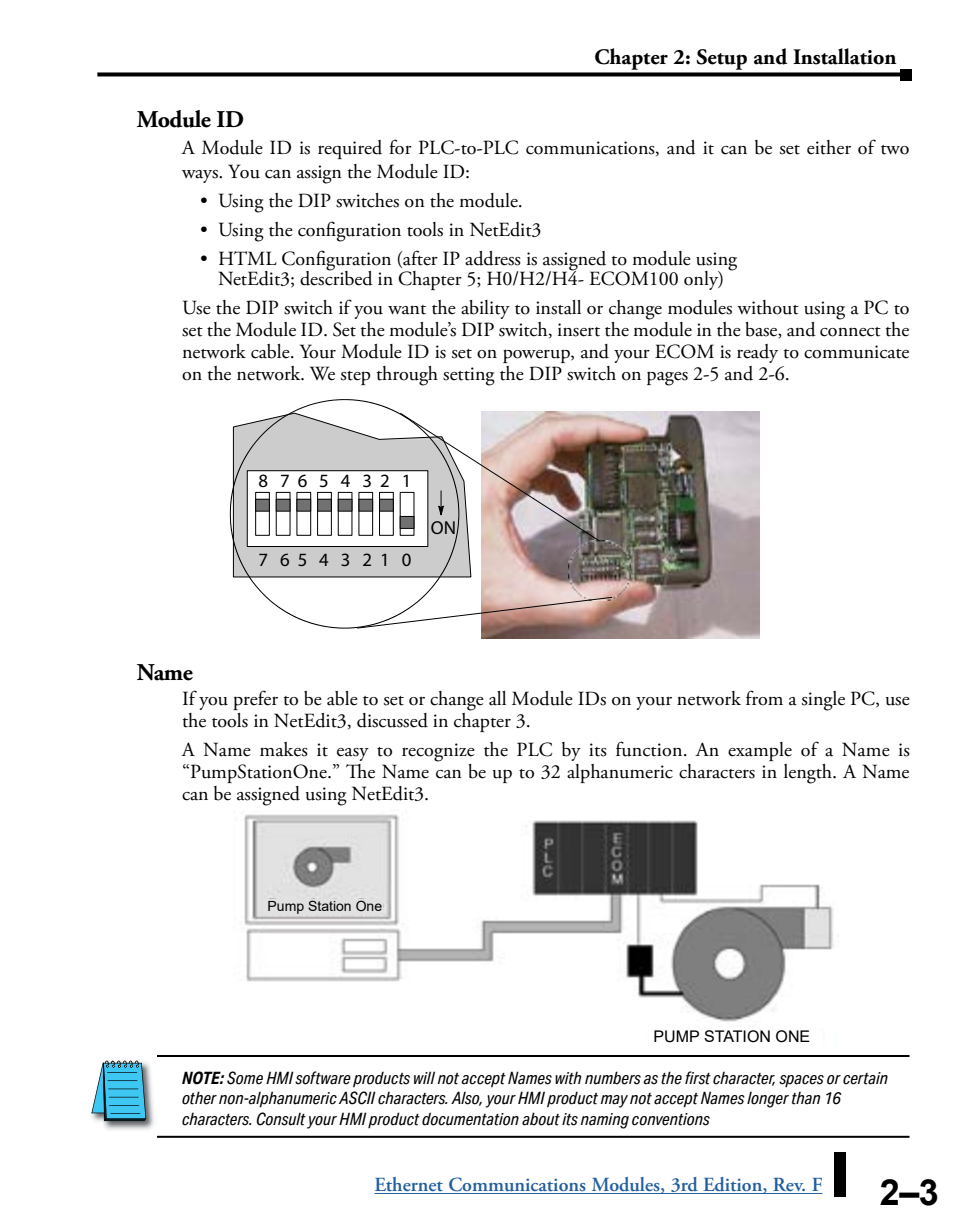
<style>
.page{position:relative;width:972px;height:1224px;background:#fff}
.page>*{position:absolute;margin:0;border:0;box-sizing:border-box;transform-origin:0 0}
.t1{font:700 36px "Arial";color:#000}
.t2{font:700 24px "Adobe Garamond Pro";letter-spacing:-.02em;color:#000}
.t3{font:700 22px "Adobe Garamond Pro";color:#000}
.t4{font:20px/22px "Adobe Garamond Pro";color:#000}
.t5{font:600 20px "Adobe Garamond Pro";color:#215e9e}
.t6{font:18.8px "Myriad Pro";color:#000}
.t7{font:italic 17px/20.4px "Aktiv Grotesk Cd";color:#000}
.t8{font:16px "Arial";color:#000}
.t9{font:14px "Arial";color:#000}
.s1{font-weight:700}
</style>
<div class="page">
<hr style="left:375px;top:1193px;width:447px;height:1px;background:#215e9e">
<div style="left:834px;top:1144px;width:12px;height:53px;background:#000"></div>
<svg style="left:97px;top:72px;width:803px;height:4px;background:#1e1e1e"></svg>
<div style="left:900px;top:69px;width:12px;height:11px;background:#000"></div>
<hr style="left:157px;top:1055px;width:753px;height:2px;background:#000">
<hr style="left:157px;top:1136px;width:753px;height:2px;background:#000">
<img style="left:91px;top:1060px;width:63px;height:70px">
<svg style="left:92px;top:1061px;width:54px;height:60px;background:#4fabc9"></svg>
<svg style="left:230px;top:399px;width:210px;height:230px"></svg>
<img style="left:481px;top:412px;width:279px;height:227px">
<img style="left:568px;top:541px;width:63px;height:59px">
<svg style="left:356px;top:596px;width:257px;height:33px"></svg>
<svg style="left:233px;top:412px;width:368px;height:166px"></svg>
<img style="left:244px;top:814px;width:590px;height:216px">
<div style="left:266px;top:899px;width:117px;height:16px;background:#e1e1e1"></div>
<p class="t3" style="left:594px;top:45px;width:304px">Chapter 2: Setup and Installation</p>
<p class="t2" style="left:137px;top:106px;width:109px">Module ID</p>
<p class="t4" style="left:182px;top:137px;width:729px;line-height:24px">A Module ID is required for PLC-to-PLC communications, and it can be set either of two ways. You can assign the Module ID:</p>
<p class="t4" style="left:200px;top:191px;width:324px">• Using the DIP switches on the module.</p>
<p class="t4" style="left:200px;top:220px;width:343px">• Using the configuration tools in NetEdit3</p>
<p class="t4" style="left:200px;top:250px;width:539px;line-height:20px;text-align:center">• HTML Configuration (after IP address is assigned to module using<br>NetEdit3; described in Chapter 5; H0/H2/H4- ECOM100 only)</p>
<p class="t4" style="left:182px;top:298px;width:729px;text-align:justify">Use the DIP switch if you want the ability to install or change modules without using a PC to set the Module ID. Set the module’s DIP switch, insert the module in the base, and connect the network cable. Your Module ID is set on powerup, and your ECOM is ready to communicate on the network. We step through setting the DIP switch on pages 2-5 and 2-6.</p>
<p class="t6" style="left:259px;top:469px;width:154px">8 7 6 5 4 3 2 1</p>
<p class="t6" style="left:259px;top:548px;width:154px">7 6 5 4 3 2 1 0</p>
<p class="t6" style="left:431px;top:516px;width:27px">ON</p>
<p class="t2" style="left:137px;top:658px;width:57px">Name</p>
<p class="t4" style="left:182px;top:688px;width:729px">If you prefer to be able to set or change all Module IDs on your network from a single PC, use the tools in NetEdit3, discussed in chapter 3.</p>
<p class="t4" style="left:182px;top:739px;width:729px;text-align:justify">A Name makes it easy to recognize the PLC by its function. An example of a Name is “PumpStationOne.” The Name can be up to 32 alphanumeric characters in length. A Name can be assigned using NetEdit3.</p>
<p class="t9" style="left:268px;top:896px;width:116px">Pump Station One</p>
<p class="t8" style="left:654px;top:1025px;width:158px">PUMP STATION ONE</p>
<p class="t7" style="left:182px;top:1068px;width:708px"><span class="s1">NOTE:</span> Some HMI software products will not accept Names with numbers as the first character, spaces or certain other non-alphanumeric ASCII characters. Also, your HMI product may not accept Names longer than 16 characters. Consult your HMI product documentation about its naming conventions</p>
<p class="t5" style="left:375px;top:1174px;width:449px">Ethernet Communications Modules, 3rd Edition, Rev. F</p>
<h1 class="t1" style="left:880px;top:1167px;width:60px">2–3</h1>
</div>
